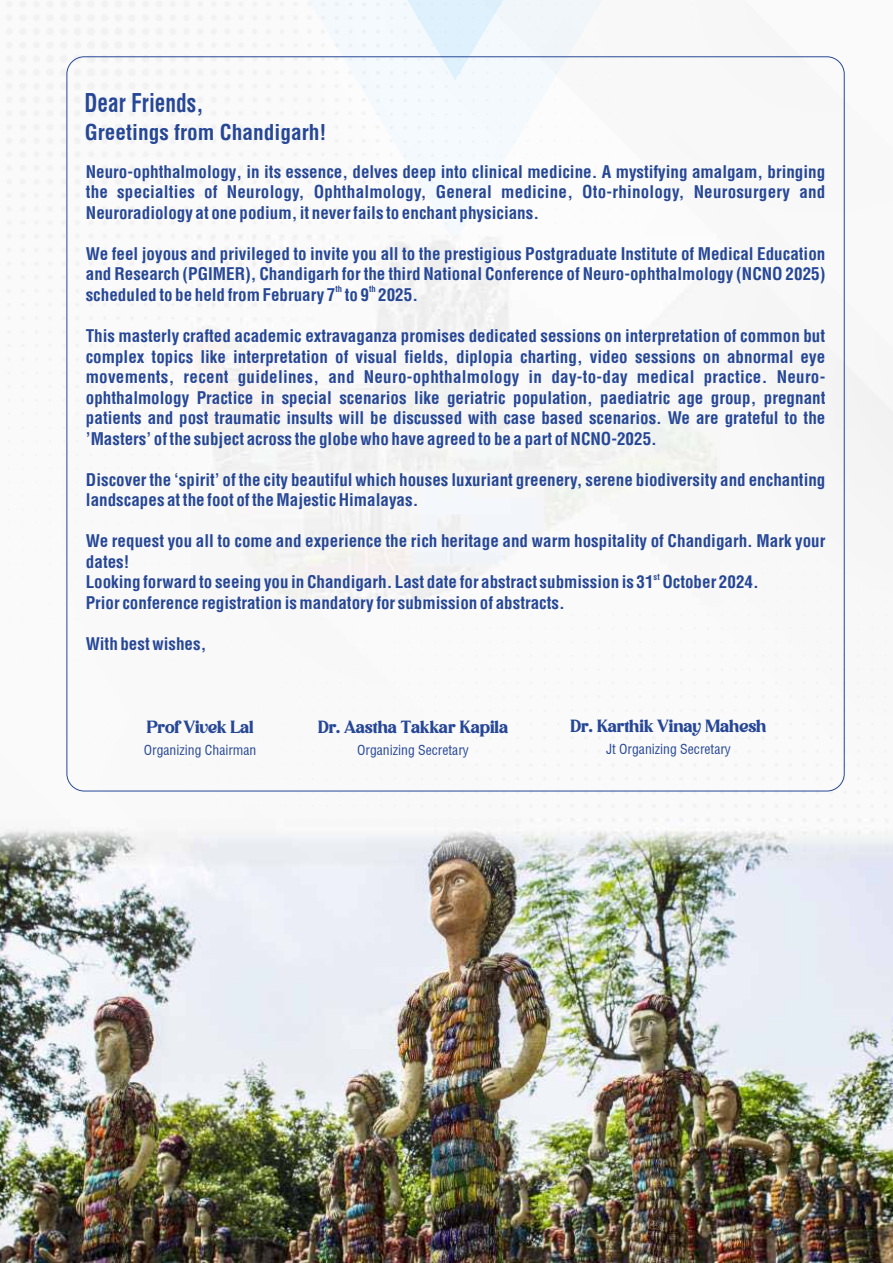
<style>
.page{position:relative;width:893px;height:1263px;background:#fff}
.page>*{position:absolute;margin:0;border:0;box-sizing:border-box;transform-origin:0 0}
.t1{font:700 condensed 25.35px "Switzerland";color:#264796;scale:.84 1}
.t2{font:700 condensed 21.3px "Switzerland";color:#264796}
.t3{font:700 condensed 17.1px/20.5px "Switzerland";color:#264796}
.t4{font:17.1px "Avigea";color:#264796}
.t5{font:13.65px "Switzerland Condensed Plain";color:#264796}
.t6{font:700 condensed 8.55px "Switzerland";color:#264796}
</style>
<div class="page">
<img style="left:7px;top:1px;width:886px;height:819px">
<img style="left:308px;top:0;width:294px;height:235px">
<img style="left:407px;top:0;width:96px;height:80px">
<img style="left:0;top:820px;width:893px;height:443px">
<img style="left:192px;top:235px;width:527px;height:371px">
<h1 class="t1" style="left:84px;top:87px;width:143px">Dear Friends,</h1>
<p class="t2" style="left:85px;top:119px;width:243px">Greetings from Chandigarh!</p>
<p class="t3" style="left:86px;top:161px;width:741px;text-align:justify">Neuro-ophthalmology, in its essence, delves deep into clinical medicine. A mystifying amalgam, bringing the specialties of Neurology, Ophthalmology, General medicine, Oto-rhinology, Neurosurgery and Neuroradiology at one podium, it never fails to enchant physicians.</p>
<p class="t3" style="left:86px;top:243px;width:741px">We feel joyous and privileged to invite you all to the prestigious Postgraduate Institute of Medical Education and Research (PGIMER), Chandigarh for the third National Conference of Neuro-ophthalmology (NCNO 2025)</p>
<p class="t6" style="left:335px;top:284px;width:8px">th</p>
<p class="t6" style="left:369px;top:284px;width:8px">th</p>
<p class="t3" style="left:86px;top:284px;width:334px">scheduled to be held from February 7 to 9 2025.</p>
<p class="t3" style="left:86px;top:325px;width:741px;text-align:justify">This masterly crafted academic extravaganza promises dedicated sessions on interpretation of common but complex topics like interpretation of visual fields, diplopia charting, video sessions on abnormal eye movements, recent guidelines, and Neuro-ophthalmology in day-to-day medical practice. Neuro&shy;ophthalmology Practice in special scenarios like geriatric population, paediatric age group, pregnant patients and post traumatic insults will be discussed with case based scenarios. We are grateful to the 'Masters' of the subject across the globe who have agreed to be a part of NCNO-2025.</p>
<p class="t3" style="left:86px;top:469px;width:741px">Discover the ‘spirit' of the city beautiful which houses luxuriant greenery, serene biodiversity and enchanting landscapes at the foot of the Majestic Himalayas.</p>
<p class="t3" style="left:86px;top:531px;width:741px">We request you all to come and experience the rich heritage and warm hospitality of Chandigarh. Mark your dates!</p>
<p class="t6" style="left:654px;top:571px;width:8px">st</p>
<p class="t3" style="left:86px;top:572px;width:674px">Looking forward to seeing you in Chandigarh. Last date for abstract submission is 31 October 2024.<br>Prior conference registration is mandatory for submission of abstracts.</p>
<p class="t3" style="left:86px;top:633px;width:122px">With best wishes,</p>
<p class="t4" style="left:147px;top:716px;width:109px">Prof Vivek Lal</p>
<p class="t5" style="left:144px;top:741px;width:114px">Organizing Chairman</p>
<p class="t4" style="left:318px;top:716px;width:192px">Dr. Aastha Takkar Kapila</p>
<p class="t5" style="left:357px;top:741px;width:113px">Organizing Secretary</p>
<p class="t4" style="left:571px;top:715px;width:197px">Dr. Karthik Vinay Mahesh</p>
<p class="t5" style="left:606px;top:740px;width:126px">Jt Organizing Secretary</p>
</div>
